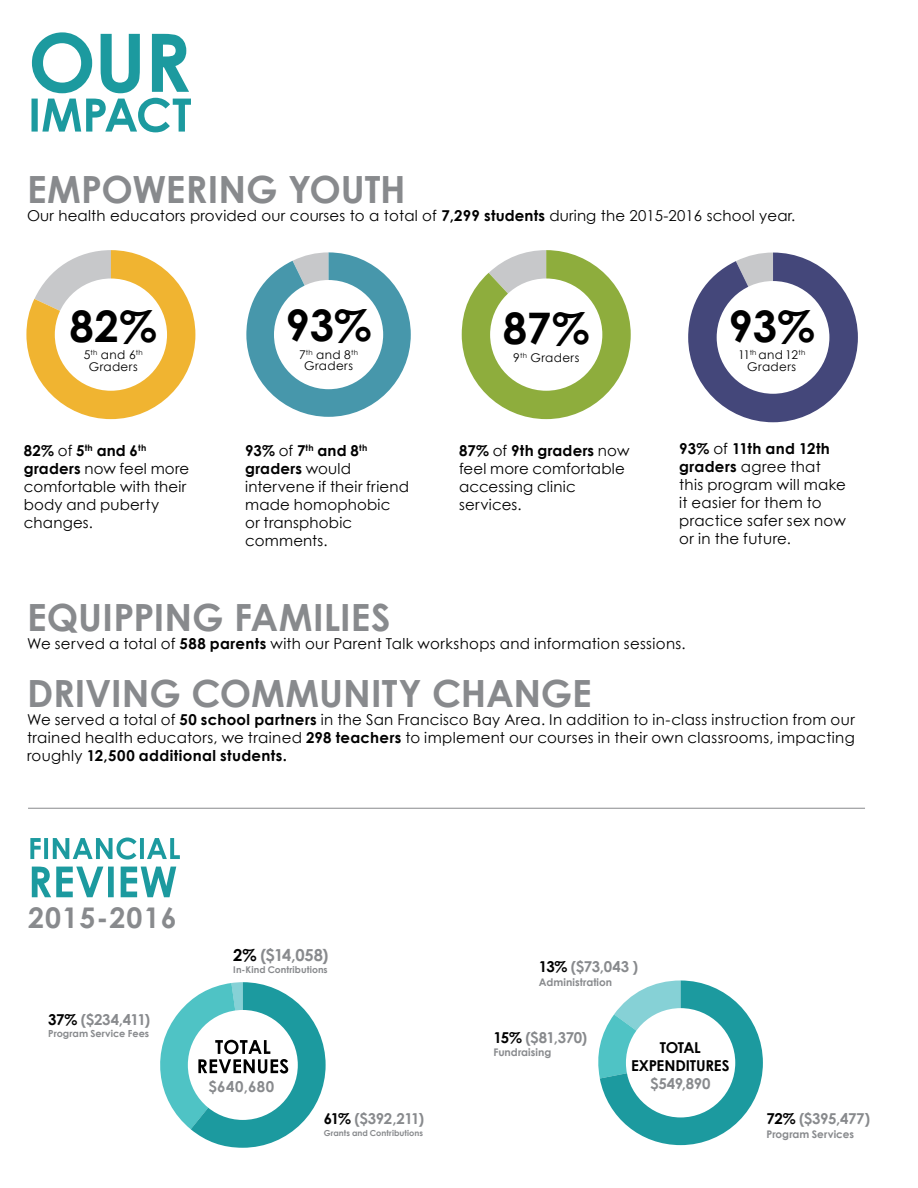
<style>
.page{position:relative;width:918px;height:1188px;background:#fff}
.page>*{position:absolute;margin:0;border:0;box-sizing:border-box;transform-origin:0 0}
.t1{font:700 43.5px "Century Gothic";letter-spacing:-.005em;color:#000}
.t2{font:700 37.5px "Century Gothic";color:#888a8d}
.t3{font:700 28.5px "Century Gothic";letter-spacing:.04em;color:#888a8d}
.t4{font:700 16.5px "Century Gothic";color:#888a8d}
.t5{font:15px/18px "Century Gothic";letter-spacing:.015em;color:#000}
.t6{font:700 15px "Century Gothic";letter-spacing:-.025em;color:#888a8d}
.t7{font:700 15px/18px "Century Gothic";letter-spacing:-.015em;color:#000;text-align:center}
.t8{font:12px/11.4px "Century Gothic";letter-spacing:.03em;color:#000;text-align:center}
.t9{font:700 10.5px "Century Gothic";letter-spacing:.005em;color:#888a8d}
.t10{font:700 9.75px "Century Gothic";color:#888a8d}
.t11{font:700 9.3px "Century Gothic";letter-spacing:.01em;color:#888a8d}
.t12{font:700 8.25px "Century Gothic";letter-spacing:.005em;color:#888a8d}
.s1{font-weight:700}
.s2{color:#000}
</style>
<div class="page">
<svg style="left:32px;top:32px;width:159px;height:100px"></svg>
<svg style="left:26px;top:250px;width:169px;height:169px"></svg>
<div style="left:55px;top:279px;width:112px;height:112px;background:#fff;border-radius:50%"></div>
<svg style="left:462px;top:250px;width:169px;height:169px"></svg>
<div style="left:490px;top:279px;width:112px;height:112px;background:#fff;border-radius:50%"></div>
<svg style="left:246px;top:252px;width:165px;height:165px"></svg>
<div style="left:274px;top:280px;width:109px;height:109px;background:#fff;border-radius:50%"></div>
<svg style="left:688px;top:253px;width:170px;height:169px"></svg>
<div style="left:717px;top:281px;width:112px;height:113px;background:#fff;border-radius:50%"></div>
<hr style="left:28px;top:808px;width:837px;height:1px;background:#888a8d">
<svg style="left:32px;top:867px;width:144px;height:30px"></svg>
<svg style="left:30px;top:838px;width:150px;height:22px"></svg>
<svg style="left:598px;top:980px;width:165px;height:165px"></svg>
<div style="left:626px;top:1008px;width:109px;height:109px;background:#fff;border-radius:50%"></div>
<svg style="left:160px;top:982px;width:166px;height:166px"></svg>
<h2 class="t2" style="left:27px;top:166px;width:380px">EMPOWERING YOUTH</h2>
<p class="t5" style="left:27px;top:207px;width:770px">Our health educators provided our courses to a total of <span class="s1">7,299 students</span> during the 2015-2016 school year.</p>
<h1 class="t1" style="left:70px;top:299px;width:89px">82%</h1>
<p class="t8" style="left:84px;top:349px;width:60px">5<sup>th</sup> and 6<sup>th<br></sup>Graders</p>
<p class="t5" style="left:24px;top:441px;width:167px"><span class="s1">82%</span> of <span class="s1">5</span><sup>th</sup> <span class="s1">and 6</span><sup>th </sup><span class="s1">graders</span> now feel more comfortable with their body and puberty changes.</p>
<h1 class="t1" style="left:285px;top:298px;width:88px">93%</h1>
<p class="t8" style="left:299px;top:348px;width:61px">7<sup>th</sup> and 8<sup>th<br></sup>Graders</p>
<p class="t5" style="left:245px;top:441px;width:165px"><span class="s1">93%</span> of <span class="s1">7</span><sup>th</sup> <span class="s1">and 8</span><sup>th </sup><span class="s1">graders</span> would intervene if their friend made homophobic<br>or transphobic comments.</p>
<h1 class="t1" style="left:503px;top:301px;width:88px">87%</h1>
<p class="t8" style="left:513px;top:351px;width:68px">9<sup>th</sup> Graders</p>
<p class="t5" style="left:459px;top:441px;width:172px"><span class="s1">87%</span> of <span class="s1">9th graders</span> now feel more comfortable accessing clinic services.</p>
<h1 class="t1" style="left:729px;top:299px;width:88px">93%</h1>
<p class="t8" style="left:738px;top:349px;width:69px">11<sup>th</sup> and 12<sup>th<br></sup>Graders</p>
<p class="t5" style="left:679px;top:439px;width:168px"><span class="s1">93%</span> of <span class="s1">11th and 12th graders</span> agree that this program will make it easier for them to practice safer sex now or in the future.</p>
<h2 class="t2" style="left:27px;top:594px;width:365px">EQUIPPING FAMILIES</h2>
<p class="t5" style="left:27px;top:634px;width:660px">We served a total of <span class="s1">588 parents</span> with our Parent Talk workshops and information sessions.</p>
<h2 class="t2" style="left:27px;top:669px;width:566px">DRIVING COMMUNITY CHANGE</h2>
<p class="t5" style="left:27px;top:710px;width:829px;text-align:justify">We served a total of <span class="s1">50 school partners</span> in the San Francisco Bay Area. In addition to in-class instruction from our trained health educators, we trained <span class="s1">298 teachers</span> to implement our courses in their own classrooms, impacting roughly <span class="s1">12,500 additional students.</span></p>
<h3 class="t3" style="left:28px;top:900px;width:150px">2015-2016</h3>
<p class="t6" style="left:48px;top:1010px;width:103px"><span class="s2">37%</span> ($234,411)</p>
<p class="t10" style="left:48px;top:1027px;width:102px">Program Service Fees</p>
<p class="t4" style="left:233px;top:945px;width:97px"><span class="s2">2%</span> ($14,058)</p>
<p class="t11" style="left:233px;top:964px;width:96px">In-Kind Contributions</p>
<p class="t6" style="left:208px;top:1077px;width:67px">$640,680</p>
<p class="t6" style="left:324px;top:1109px;width:102px"><span class="s2">61%</span> ($392,211)</p>
<p class="t12" style="left:324px;top:1128px;width:101px">Grants and Contributions</p>
<p class="t6" style="left:539px;top:957px;width:101px"><span class="s2">13%</span> ($73,043 )</p>
<p class="t9" style="left:539px;top:975px;width:75px">Administration</p>
<p class="t6" style="left:493px;top:1028px;width:95px"><span class="s2">15%</span> ($81,370)</p>
<p class="t9" style="left:493px;top:1046px;width:60px">Fundraising</p>
<p class="t7" style="left:631px;top:1039px;width:100px">TOTAL<br>EXPENDITURES</p>
<p class="t6" style="left:650px;top:1075px;width:62px">$549,890</p>
<p class="t6" style="left:767px;top:1109px;width:105px"><span class="s2">72%</span> ($395,477)</p>
<p class="t9" style="left:767px;top:1127px;width:89px">Program Services</p>
</div>
